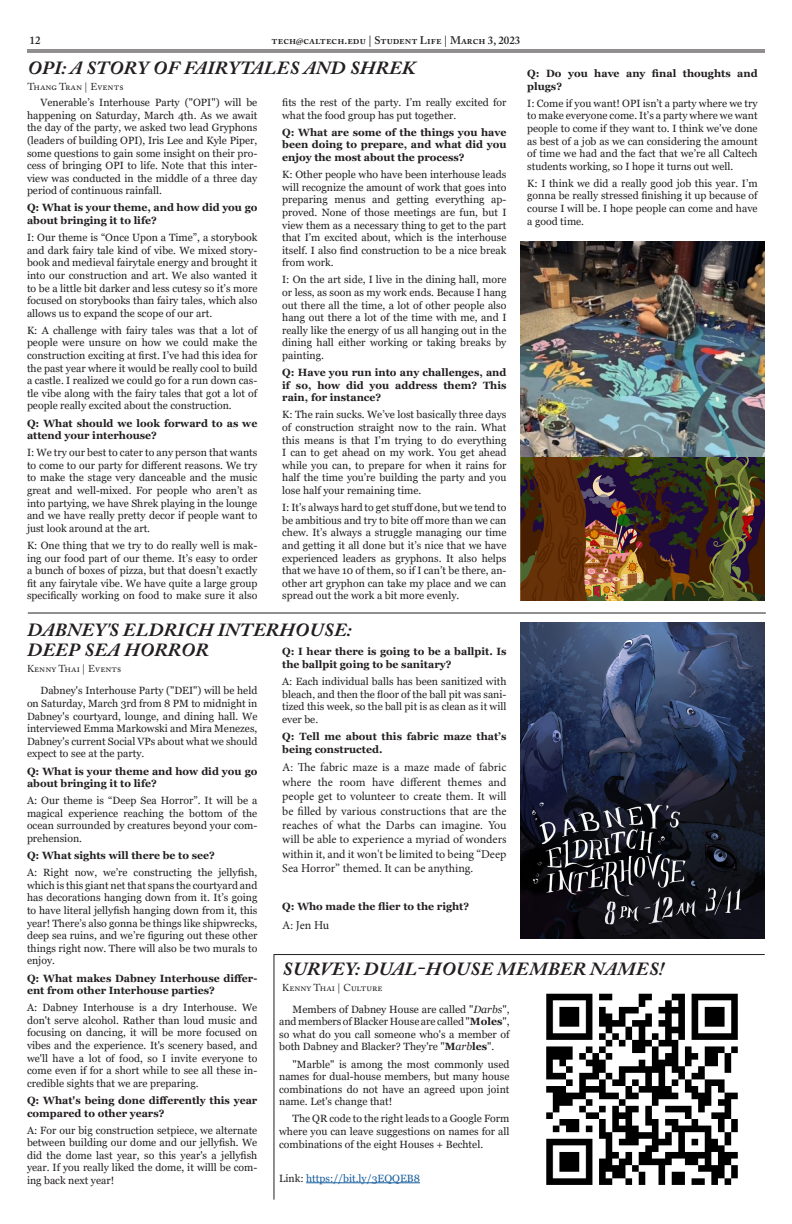
<style>
.page{position:relative;width:792px;height:1224px;background:#fff}
.page>*{position:absolute;margin:0;border:0;box-sizing:border-box;transform-origin:0 0}
.t1{font:italic 700 18.5px/20px "Adobe Caslon Pro";letter-spacing:.015em;color:#231f20}
.t2{font:12px/14.4px "Minion Pro";color:#231f20;text-align:justify}
.t3{font:600 11px "Adobe Caslon Pro";color:#231f20}
.t4{font:10.5px/12.6px "Georgia";color:#231f20;text-align:justify}
.t5{font:700 10.5px/12.6px "Georgia";color:#231f20}
.t6{font:10.5px "Georgia";color:#175d9e}
.t7{font:10px "Adobe Caslon Pro";color:#231f20}
.s1{font-size:9px}
.s2{font-style:italic}
.s3{font-weight:700}
.s4{color:#231f20}
</style>
<div class="page">
<hr style="left:27px;top:49px;width:738px;height:1px;background:#231f20">
<hr style="left:27px;top:51px;width:738px;height:1px;background:#231f20">
<hr style="left:28px;top:613px;width:738px;height:1px;background:#231f20">
<img style="left:520px;top:622px;width:245px;height:317px">
<img style="left:520px;top:242px;width:245px;height:358px">
<hr style="left:273px;top:954px;width:492px;height:1px;background:#231f20">
<hr style="left:273px;top:955px;width:1px;height:245px;background:#231f20">
<hr style="left:306px;top:1183px;width:114px;height:1px;background:#175d9e">
<img style="left:546px;top:993px;width:192px;height:192px">
<p class="t3" style="left:30px;top:34px;width:13px">12</p>
<p class="t3" style="left:272px;top:34px;width:250px">tech<span class="s1">@</span>caltech.edu | Student Life | March 3, 2023</p>
<p class="t1" style="left:27px;top:57px;width:390px">OPI: A STORY OF FAIRYTALES AND SHREK</p>
<p class="t7" style="left:27px;top:80px;width:98px">Thang Tran | Events</p>
<p class="t4" style="left:27px;top:96px;width:232px;text-indent:14px">Venerable’s Interhouse Party ("OPI") will be happening on Saturday, March 4th. As we await the day of the party, we asked two lead Gryphons (leaders of building OPI), Iris Lee and Kyle Piper, some questions to gain some insight on their pro&shy;cess of bringing OPI to life. Note that this inter&shy;view was conducted in the middle of a three day period of continuous rainfall.</p>
<p class="t5" style="left:27px;top:202px;width:232px">Q: What is your theme, and how did you go about bringing it to life?</p>
<p class="t4" style="left:27px;top:231px;width:232px">I: Our theme is “Once Upon a Time”, a storybook and dark fairy tale kind of vibe. We mixed story&shy;book and medieval fairytale energy and brought it into our construction and art. We also wanted it to be a little bit darker and less cutesy so it’s more focused on storybooks than fairy tales, which also allows us to expand the scope of our art.</p>
<p class="t4" style="left:27px;top:324px;width:232px">K: A challenge with fairy tales was that a lot of people were unsure on how we could make the construction exciting at first. I’ve had this idea for the past year where it would be really cool to build a castle. I realized we could go for a run down cas&shy;tle vibe along with the fairy tales that got a lot of people really excited about the construction.</p>
<p class="t5" style="left:27px;top:417px;width:232px">Q: What should we look forward to as we attend your interhouse?</p>
<p class="t4" style="left:27px;top:447px;width:232px">I: We try our best to cater to any person that wants to come to our party for different reasons. We try to make the stage very danceable and the music great and well-mixed. For people who aren’t as into partying, we have Shrek playing in the lounge and we have really pretty decor if people want to just look around at the art.</p>
<p class="t4" style="left:27px;top:539px;width:232px">K: One thing that we try to do really well is mak&shy;ing our food part of our theme. It’s easy to order a bunch of boxes of pizza, but that doesn’t exactly fit any fairytale vibe. We have quite a large group specifically working on food to make sure it also</p>
<p class="t4" style="left:282px;top:96px;width:226px">fits the rest of the party. I’m really excited for what the food group has put together.</p>
<p class="t5" style="left:282px;top:126px;width:226px;text-align:justify">Q: What are some of the things you have been doing to prepare, and what did you enjoy the most about the process?</p>
<p class="t4" style="left:282px;top:168px;width:226px">K: Other people who have been interhouse leads will recognize the amount of work that goes into preparing menus and getting everything ap&shy;proved. None of those meetings are fun, but I view them as a necessary thing to get to the part that I’m excited about, which is the interhouse itself. I also find construction to be a nice break from work.</p>
<p class="t4" style="left:282px;top:274px;width:226px">I: On the art side, I live in the dining hall, more or less, as soon as my work ends. Because I hang out there all the time, a lot of other people also hang out there a lot of the time with me, and I really like the energy of us all hanging out in the dining hall either working or taking breaks by painting.</p>
<p class="t5" style="left:282px;top:366px;width:226px;text-align:justify">Q: Have you run into any challenges, and if so, how did you address them? This rain, for instance?</p>
<p class="t4" style="left:282px;top:409px;width:226px">K: The rain sucks. We’ve lost basically three days of construction straight now to the rain. What this means is that I’m trying to do everything I can to get ahead on my work. You get ahead while you can, to prepare for when it rains for half the time you’re building the party and you lose half your remaining time.</p>
<p class="t4" style="left:282px;top:501px;width:226px">I: It’s always hard to get stuff done, but we tend to be ambitious and try to bite off more than we can chew. It’s always a struggle managing our time and getting it all done but it’s nice that we have experienced leaders as gryphons. It also helps that we have 10 of them, so if I can’t be there, an&shy;other art gryphon can take my place and we can spread out the work a bit more evenly.</p>
<p class="t5" style="left:527px;top:67px;width:232px">Q: Do you have any final thoughts and plugs?</p>
<p class="t4" style="left:527px;top:97px;width:232px">I: Come if you want! OPI isn’t a party where we try to make everyone come. It’s a party where we want people to come if they want to. I think we’ve done as best of a job as we can considering the amount of time we had and the fact that we’re all Caltech students working, so I hope it turns out well.</p>
<p class="t4" style="left:527px;top:177px;width:232px">K: I think we did a really good job this year. I’m gonna be really stressed finishing it up because of course I will be. I hope people can come and have a good time.</p>
<p class="t1" style="left:27px;top:620px;width:326px">DABNEY'S ELDRICH INTERHOUSE:<br>DEEP SEA HORROR</p>
<p class="t7" style="left:27px;top:663px;width:96px">Kenny Thai | Events</p>
<p class="t5" style="left:282px;top:645px;width:226px">Q: I hear there is going to be a ballpit. Is the ballpit going to be sanitary?</p>
<p class="t4" style="left:282px;top:675px;width:226px">A: Each individual balls has been sanitized with bleach, and then the floor of the ball pit was sani&shy;tized this week, so the ball pit is as clean as it will ever be.</p>
<p class="t5" style="left:282px;top:730px;width:226px">Q: Tell me about this fabric maze that’s being constructed.</p>
<p class="t2" style="left:282px;top:761px;width:226px">A: The fabric maze is a maze made of fabric where the room have different themes and people get to volunteer to create them. It will be filled by various constructions that are the reaches of what the Darbs can imagine. You will be able to experience a myriad of wonders within it, and it won't be limited to being “Deep Sea Horror” themed. It can be anything.</p>
<p class="t5" style="left:282px;top:900px;width:189px">Q: Who made the flier to the right?</p>
<p class="t2" style="left:282px;top:918px;width:48px">A: Jen Hu</p>
<p class="t4" style="left:27px;top:685px;width:232px;text-indent:14px">Dabney's Interhouse Party ("DEI") will be held on Saturday, March 3rd from 8 PM to midnight in Dabney's courtyard, lounge, and dining hall. We interviewed Emma Markowski and Mira Menezes, Dabney's current Social VPs about what we should expect to see at the party.</p>
<p class="t5" style="left:27px;top:765px;width:232px">Q: What is your theme and how did you go about bringing it to life?</p>
<p class="t4" style="left:27px;top:795px;width:232px">A: Our theme is “Deep Sea Horror”. It will be a magical experience reaching the bottom of the ocean surrounded by creatures beyond your com&shy;prehension.</p>
<p class="t5" style="left:27px;top:849px;width:189px">Q: What sights will there be to see?</p>
<p class="t4" style="left:27px;top:867px;width:232px">A: Right now, we’re constructing the jellyfish, which is this giant net that spans the courtyard and has decorations hanging down from it. It’s going to have literal jellyfish hanging down from it, this year! There’s also gonna be things like shipwrecks, deep sea ruins, and we’re figuring out these other things right now. There will also be two murals to enjoy.</p>
<p class="t5" style="left:27px;top:972px;width:232px">Q: What makes Dabney Interhouse differ&shy;ent from other Interhouse parties?</p>
<p class="t4" style="left:27px;top:1002px;width:232px">A: Dabney Interhouse is a dry Interhouse. We don't serve alcohol. Rather than loud music and focusing on dancing, it will be more focused on vibes and the experience. It's scenery based, and we'll have a lot of food, so I invite everyone to come even if for a short while to see all these in&shy;credible sights that we are preparing.</p>
<p class="t5" style="left:27px;top:1094px;width:232px">Q: What's being done differently this year compared to other years?</p>
<p class="t4" style="left:27px;top:1124px;width:232px">A: For our big construction setpiece, we alternate between building our dome and our jellyfish. We did the dome last year, so this year's a jellyfish year. If you really liked the dome, it willl be com&shy;ing back next year!</p>
<p class="t1" style="left:282px;top:959px;width:383px">SURVEY: DUAL-HOUSE MEMBER NAMES!</p>
<p class="t7" style="left:282px;top:982px;width:102px">Kenny Thai | Culture</p>
<p class="t4" style="left:279px;top:1003px;width:232px;text-indent:14px">Members of Dabney House are called "<span class="s2">Darbs</span>", and members of Blacker House are called "<span class="s3">Moles</span>", so what do you call someone who's a member of both Dabney and Blacker? They're "<span class="s3">M</span><span class="s2">arb</span><span class="s3">les</span>".</p>
<p class="t4" style="left:279px;top:1058px;width:232px;text-indent:14px">"Marble" is among the most commonly used names for dual-house members, but many house combinations do not have an agreed upon joint name. Let's change that!</p>
<p class="t4" style="left:279px;top:1113px;width:232px;text-indent:14px">The QR code to the right leads to a Google Form where you can leave suggestions on names for all combinations of the eight Houses + Bechtel.</p>
<p class="t6" style="left:279px;top:1172px;width:142px"><span class="s4">Link:</span> https://bit.ly/3EQQEB8</p>
</div>
